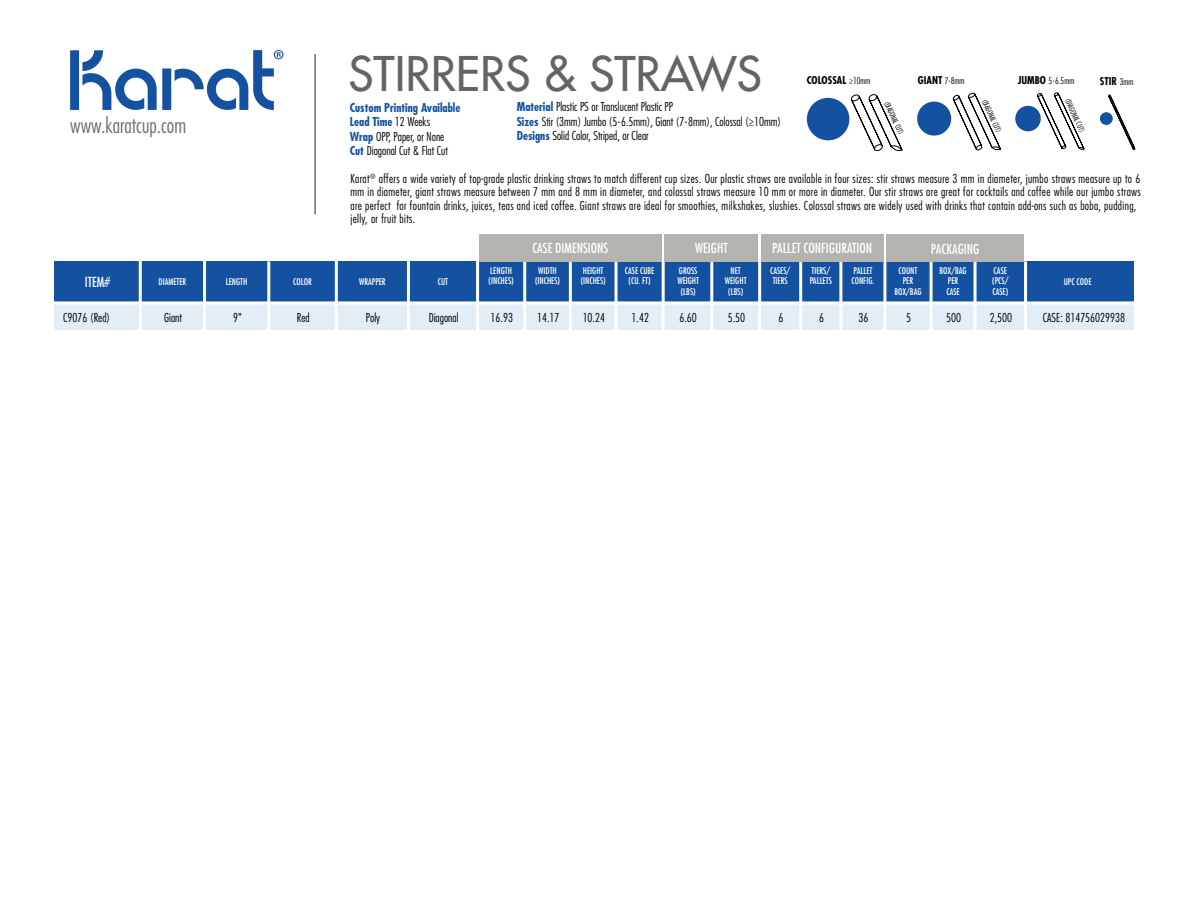
<style>
.page{position:relative;width:1188px;height:918px;background:#fff}
.page>*{position:absolute;margin:0;border:0;box-sizing:border-box;transform-origin:0 0}
.t1{font:500 46.5px "Futura Std";color:#636466}
.t2{font:300 condensed 21px "Futura Std";color:#6e6f72}
.t3{font:condensed 13.5px "Futura Std";color:#fff}
.t4{font:300 condensed 12px/13.5px "Futura Std";letter-spacing:.03em;color:#000}
.t5{font:300 condensed 12px/14.4px "Futura Std";color:#000}
.t6{font:700 condensed 10.5px "Futura Std";color:#000}
.t7{font:condensed 9px/10.8px "Futura Std";color:#fff}
.t8{font:300 condensed 9px "Futura Std";color:#000}
.t9{font:300 condensed 7.5px "Futura Std";color:#000}
.s1{font-weight:700;color:#1452a1}
.s2{font-weight:300;font-size:9px}
.s3{font-weight:700;font-size:10.5px}
</style>
<div class="page">
<svg style="left:70px;top:50px;width:214px;height:60px"></svg>
<hr style="left:314px;top:54px;width:2px;height:160px;background:#6d6e71">
<div style="left:54px;top:261px;width:1080px;height:612px;background:#e3edf6"></div>
<div style="left:54px;top:261px;width:1080px;height:41px;background:#1452a1"></div>
<hr style="left:139px;top:261px;width:3px;height:618px;background:#fff">
<hr style="left:203px;top:259px;width:3px;height:621px;background:#fff">
<hr style="left:267px;top:261px;width:3px;height:619px;background:#fff">
<hr style="left:335px;top:259px;width:3px;height:621px;background:#fff">
<hr style="left:407px;top:261px;width:3px;height:618px;background:#fff">
<hr style="left:476px;top:261px;width:3px;height:618px;background:#fff">
<hr style="left:523px;top:261px;width:3px;height:618px;background:#fff">
<hr style="left:569px;top:261px;width:3px;height:618px;background:#fff">
<hr style="left:615px;top:261px;width:3px;height:618px;background:#fff">
<hr style="left:662px;top:261px;width:3px;height:618px;background:#fff">
<hr style="left:710px;top:261px;width:3px;height:618px;background:#fff">
<hr style="left:758px;top:261px;width:3px;height:618px;background:#fff">
<hr style="left:799px;top:261px;width:3px;height:618px;background:#fff">
<hr style="left:839px;top:261px;width:3px;height:618px;background:#fff">
<hr style="left:883px;top:261px;width:3px;height:618px;background:#fff">
<hr style="left:930px;top:261px;width:3px;height:618px;background:#fff">
<hr style="left:974px;top:261px;width:3px;height:618px;background:#fff">
<hr style="left:1024px;top:261px;width:3px;height:619px;background:#fff">
<hr style="left:47px;top:301px;width:1095px;height:3px;background:#fff">
<hr style="left:47px;top:330px;width:1095px;height:3px;background:#fff">
<div style="left:479px;top:234px;width:183px;height:27px;background:#b5b3af"></div>
<div style="left:761px;top:234px;width:122px;height:27px;background:#b5b3af"></div>
<div style="left:886px;top:234px;width:138px;height:27px;background:#b5b3af"></div>
<div style="left:665px;top:234px;width:93px;height:27px;background:#b5b3af"></div>
<div style="left:34px;top:673px;width:1110px;height:212px;background:#fff"></div>
<div style="left:48px;top:332px;width:1096px;height:389px;background:#fff"></div>
<svg style="left:1036px;top:92px;width:49px;height:58px"></svg>
<svg style="left:952px;top:92px;width:49px;height:59px"></svg>
<svg style="left:850px;top:94px;width:53px;height:57px"></svg>
<svg style="left:1108px;top:94px;width:28px;height:57px"></svg>
<div style="left:1100px;top:112px;width:13px;height:13px;background:#1452a1;border-radius:50%"></div>
<div style="left:1015px;top:106px;width:26px;height:25px;background:#1452a1;border-radius:50%"></div>
<div style="left:917px;top:102px;width:34px;height:34px;background:#1452a1;border-radius:50%"></div>
<div style="left:807px;top:98px;width:42px;height:42px;background:#1452a1;border-radius:50%"></div>
<h2 class="t2" style="left:70px;top:113px;width:118px">www.karatcup.com</h2>
<h1 class="t1" style="left:349px;top:44px;width:415px">STIRRERS &amp; STRAWS</h1>
<p class="t5" style="left:350px;top:100px;width:112px"><span class="s1">Custom Printing Available<br>Lead Time</span> 12 Weeks<br><span class="s1">Wrap</span> OPP, Paper, or None<br><span class="s1">Cut</span> Diagonal Cut &amp; Flat Cut</p>
<p class="t5" style="left:517px;top:100px;width:266px"><span class="s1">Material</span> Plastic PS or Translucent Plastic PP<br><span class="s1">Sizes</span> Stir (3mm) Jumbo (5-6.5mm), Giant (7-8mm), Colossal (≥10mm)<br><span class="s1">Designs</span> Solid Color, Striped, or Clear</p>
<p class="t6" style="left:807px;top:74px;width:65px">COLOSSAL <span class="s2">≥10mm</span></p>
<p class="t6" style="left:918px;top:73px;width:48px">GIANT <span class="s2">7-8mm</span></p>
<p class="t9" style="left:890px;top:100px;width:38px;rotate:65deg">(DIAGONAL CUT)</p>
<p class="t9" style="left:988px;top:98px;width:38px;rotate:65deg">(DIAGONAL CUT)</p>
<p class="t9" style="left:1071px;top:97px;width:38px;rotate:65deg">(DIAGONAL CUT)</p>
<p class="t8" style="left:1018px;top:76px;width:58px"><span class="s3">JUMBO</span> 5-6.5mm</p>
<p class="t6" style="left:1100px;top:74px;width:35px">STIR <span class="s2">3mm</span></p>
<p class="t4" style="left:351px;top:171px;width:792px">Karat<sup>®</sup> offers a wide variety of top-grade plastic drinking straws to match different cup sizes. Our plastic straws are available in four sizes: stir straws measure 3 mm in diameter, jumbo straws measure up to 6 mm in diameter, giant straws measure between 7 mm and 8 mm in diameter, and colossal straws measure 10 mm or more in diameter. Our stir straws are great for cocktails and coffee while our jumbo straws are perfect for fountain drinks, juices, teas and iced coffee. Giant straws are ideal for smoothies, milkshakes, slushies. Colossal straws are widely used with drinks that contain add-ons such as boba, pudding, jelly, or fruit bits.</p>
<p class="t3" style="left:695px;top:240px;width:34px">WEIGHT</p>
<p class="t3" style="left:532px;top:240px;width:78px">CASE DIMENSIONS</p>
<p class="t3" style="left:772px;top:240px;width:101px">PALLET CONFIGURATION</p>
<p class="t3" style="left:931px;top:240px;width:50px">PACKAGING</p>
<p class="t3" style="left:85px;top:274px;width:27px">ITEM#</p>
<p class="t7" style="left:158px;top:276px;width:29px">DIAMETER</p>
<p class="t7" style="left:226px;top:276px;width:23px">LENGTH</p>
<p class="t7" style="left:293px;top:276px;width:20px">COLOR</p>
<p class="t7" style="left:359px;top:276px;width:28px">WRAPPER</p>
<p class="t7" style="left:438px;top:276px;width:12px">CUT</p>
<p class="t7" style="left:489px;top:265px;width:27px">LENGTH (INCHES)</p>
<p class="t7" style="left:535px;top:265px;width:27px;text-align:center">WIDTH (INCHES)</p>
<p class="t7" style="left:581px;top:265px;width:27px">HEIGHT (INCHES)</p>
<p class="t7" style="left:625px;top:265px;width:31px;text-align:center">CASE CUBE (CU. FT)</p>
<p class="t7" style="left:677px;top:265px;width:23px;text-align:center">GROSS<br>WEIGHT (LBS)</p>
<p class="t7" style="left:725px;top:265px;width:23px;text-align:center">NET<br>WEIGHT (LBS)</p>
<p class="t7" style="left:770px;top:265px;width:22px">CASES/<br>TIERS</p>
<p class="t7" style="left:810px;top:265px;width:24px">TIERS/<br>PALLETS</p>
<p class="t7" style="left:851px;top:265px;width:24px">PALLET<br>CONFIG.</p>
<p class="t7" style="left:894px;top:265px;width:29px;text-align:center">COUNT<br>PER<br>BOX/BAG</p>
<p class="t7" style="left:940px;top:265px;width:29px;text-align:center">BOX/BAG<br>PER<br>CASE</p>
<p class="t7" style="left:992px;top:265px;width:18px">CASE (PCS/<br>CASE)</p>
<p class="t7" style="left:1064px;top:276px;width:29px">UPC CODE</p>
<p class="t5" style="left:63px;top:311px;width:48px">C9076 (Red)</p>
<p class="t4" style="left:164px;top:311px;width:19px">Giant</p>
<p class="t4" style="left:233px;top:311px;width:10px">9"</p>
<p class="t4" style="left:297px;top:311px;width:14px">Red</p>
<p class="t4" style="left:366px;top:311px;width:16px">Poly</p>
<p class="t5" style="left:429px;top:311px;width:31px">Diagonal</p>
<p class="t4" style="left:491px;top:311px;width:24px">16.93</p>
<p class="t4" style="left:537px;top:311px;width:24px">14.17</p>
<p class="t4" style="left:583px;top:311px;width:24px">10.24</p>
<p class="t4" style="left:632px;top:311px;width:19px">1.42</p>
<p class="t4" style="left:679px;top:311px;width:19px">6.60</p>
<p class="t4" style="left:728px;top:311px;width:19px">5.50</p>
<p class="t4" style="left:778px;top:311px;width:6px">6</p>
<p class="t4" style="left:819px;top:311px;width:6px">6</p>
<p class="t4" style="left:859px;top:311px;width:11px">36</p>
<p class="t4" style="left:906px;top:311px;width:6px">5</p>
<p class="t4" style="left:946px;top:311px;width:16px">500</p>
<p class="t4" style="left:990px;top:311px;width:24px">2,500</p>
<p class="t5" style="left:1043px;top:311px;width:84px">CASE: 814756029938</p>
</div>
